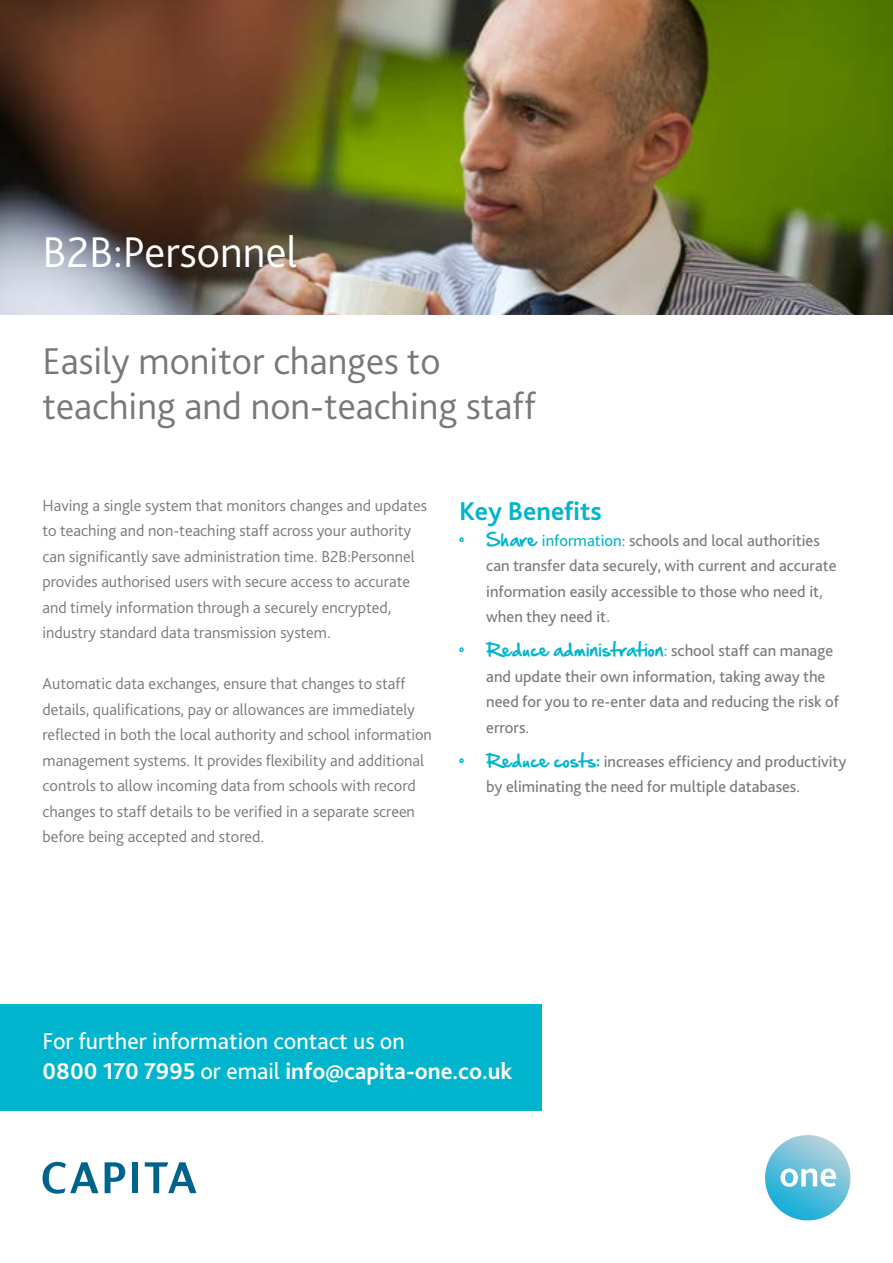
<style>
.page{position:relative;width:893px;height:1263px;background:#fff}
.page>*{position:absolute;margin:0;border:0;box-sizing:border-box;transform-origin:0 0}
.t1{font:300 45px "Bliss 2";color:#fff}
.t2{font:300 39px/45px "Bliss 2";color:#76787a}
.t3{font:700 27px "Bliss 2";color:#00b5cd}
.t4{font:24px/30px "Bliss 2";color:#fff}
.t5{font:300 16.5px/25.5px "Bliss 2";color:#76787a}
.t6{font:16.5px/25.5px "Bliss 2";color:#76787a}
.t7{font:16.5px "Hand Of Sean";color:#00b5cd}
.s1{font-family:"Hand Of Sean";font-size:18px;color:#00b5cd}
.s2{font-family:"Hand Of Sean";color:#00b5cd}
.s3{color:#00b5cd}
.s4{font-size:18px}
.s5{font-family:"Bliss 2"}
.s6{font-family:"Bliss 2";color:#76787a}
.s7{font-weight:700}
</style>
<div class="page">
<svg style="left:105px;top:1162px;width:20px;height:31px"></svg>
<div style="left:132px;top:1162px;width:6px;height:31px;background:#00638e"></div>
<svg style="left:43px;top:1162px;width:56px;height:32px"></svg>
<svg style="left:145px;top:1162px;width:51px;height:31px"></svg>
<svg style="left:765px;top:1135px;width:85px;height:85px;background:#64bfda"></svg>
<svg style="left:780px;top:1168px;width:56px;height:19px"></svg>
<img style="left:0;top:0;width:893px;height:315px">
<div style="left:0;top:1004px;width:541px;height:107px;background:#00b5cd"></div>
<h1 class="t1" style="left:43px;top:224px;width:256px">B2B:Personnel</h1>
<h2 class="t2" style="left:43px;top:337px;width:495px">Easily monitor changes to teaching and non-teaching staff</h2>
<p class="t5" style="left:43px;top:492px;width:386px">Having a single system that monitors changes and updates to teaching and non-teaching staff across your authority can significantly save administration time. B2B:Personnel provides authorised users with secure access to accurate and timely information through a securely encrypted, industry standard data transmission system.</p>
<p class="t5" style="left:43px;top:671px;width:391px">Automatic data exchanges, ensure that changes to staff details, qualifications, pay or allowances are immediately reflected in both the local authority and school information management systems. It provides flexibility and additional controls to allow incoming data from schools with record changes to staff details to be verified in a separate screen before being accepted and stored.</p>
<h3 class="t3" style="left:459px;top:495px;width:144px">Key Benefits</h3>
<p class="t6" style="left:486px;top:527px;width:352px;text-indent:-27px"><span class="s1">•</span> <span class="s2">Share</span> <span class="s3">information:</span> schools and local authorities can transfer data securely, with current and accurate information easily accessible to those who need it, when they need it.</p>
<p class="t7" style="left:459px;top:635px;width:375px"><span class="s4">•</span> Reduce administration<span class="s5">:</span> <span class="s6">school staff can manage</span></p>
<p class="t6" style="left:486px;top:663px;width:354px">and update their own information, taking away the need for you to re-enter data and reducing the risk of errors.</p>
<p class="t6" style="left:486px;top:748px;width:362px;text-indent:-27px"><span class="s1">•</span> <span class="s2">Reduce costs:</span> increases efficiency and productivity by eliminating the need for multiple databases.</p>
<h3 class="t4" style="left:43px;top:1025px;width:471px">For further information contact us on<br><span class="s7">0800 170 7995</span> or email <span class="s7">info@capita-one.co.uk</span></h3>
</div>
